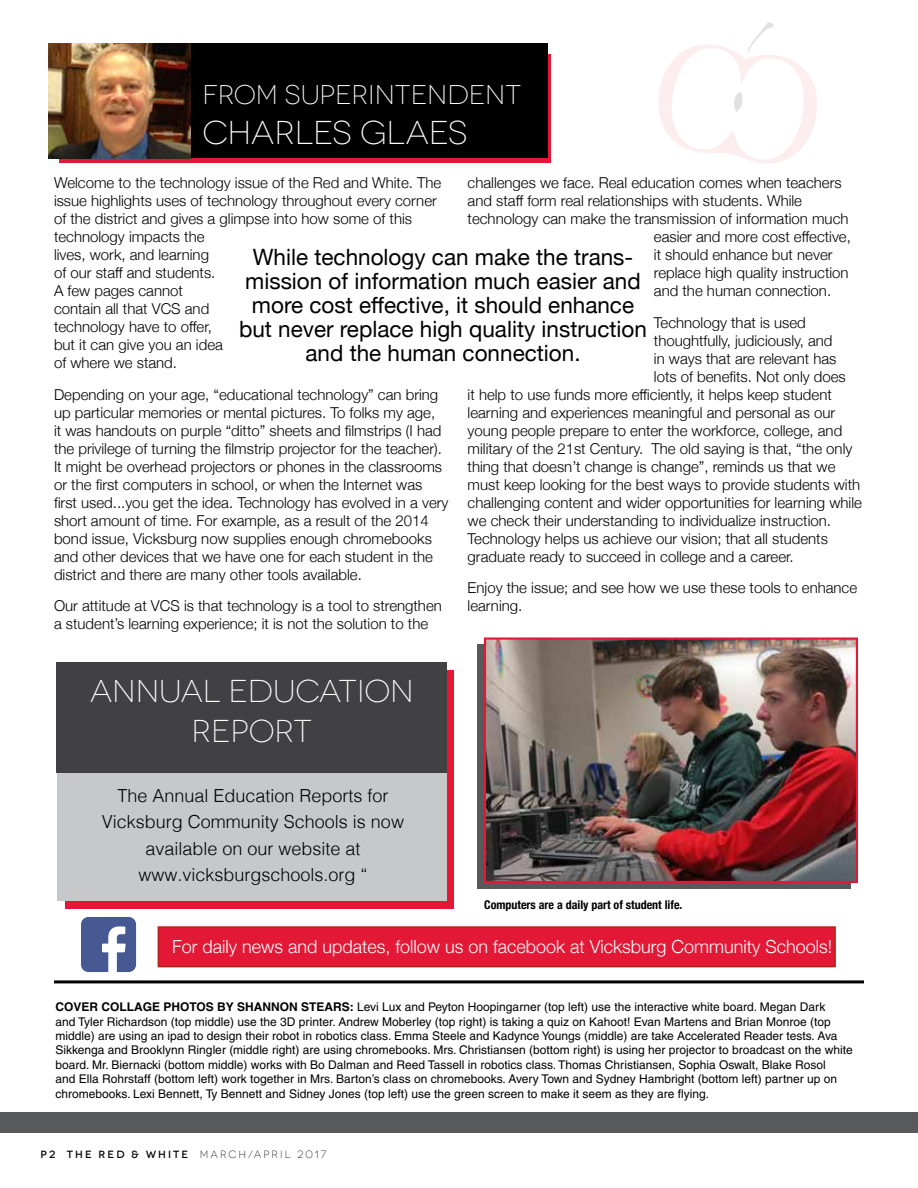
<style>
.page{position:relative;width:918px;height:1188px;background:#fff}
.page>*{position:absolute;margin:0;border:0;box-sizing:border-box;transform-origin:0 0}
.t1{font:300 33px "Novecentowide";letter-spacing:-.005em;color:#fff}
.t2{font:300 31.65px/40px "Novecentowide";letter-spacing:-.005em;color:#fff;text-align:center}
.t3{font:300 27px "Novecentowide";color:#fff}
.t4{font:22.5px/24px "Helvetica Neue";color:#000;text-align:center}
.t5{font:300 18px/26.5px "Helvetica";color:#000;text-align:center}
.t6{font:300 18px "Helvetica Neue";color:#fff}
.t7{font:300 15px/18px "Helvetica Neue";color:#000}
.t8{font:12px/14.4px "Helvetica";color:#000}
.t9{font:700 condensed 12px "Helvetica Neue";color:#000}
.t10{font:300 10.5px "Novecentowide";letter-spacing:.195em;color:#000}
.s1{font-weight:700}
.s2{font-weight:500}
</style>
<div class="page">
<div style="left:59px;top:54px;width:492px;height:108px;background:#e31837"></div>
<div style="left:48px;top:44px;width:500px;height:114px;background:#000"></div>
<div style="left:0;top:1112px;width:918px;height:21px;background:#58595b"></div>
<img style="left:48px;top:44px;width:143px;height:114px">
<div style="left:65px;top:670px;width:389px;height:239px;background:#e31837"></div>
<div style="left:57px;top:773px;width:390px;height:128px;background:#c7c8ca"></div>
<div style="left:57px;top:662px;width:390px;height:110px;background:#414042"></div>
<div style="left:477px;top:645px;width:373px;height:244px;background:#58595b"></div>
<img style="left:487px;top:640px;width:368px;height:240px">
<div style="left:484px;top:637px;width:374px;height:246px;border:2px solid #e31837"></div>
<hr style="left:54px;top:980px;width:810px;height:3px;background:#000">
<div style="left:158px;top:926px;width:678px;height:41px;background:#e31837;border:2px solid #b32317"></div>
<svg style="left:81px;top:917px;width:55px;height:55px"></svg>
<svg style="left:658px;top:22px;width:159px;height:141px"></svg>
<h3 class="t3" style="left:202px;top:79px;width:320px">FROM SUPERINTENDENT</h3>
<h1 class="t1" style="left:202px;top:113px;width:267px">CHARLES GLAES</h1>
<p class="t7" style="left:54px;top:173px;width:389px">Welcome to the technology issue of the Red and White. The issue highlights uses of technology throughout every corner of the district and gives a glimpse into how some of this technology impacts the<br>lives, work, and learning<br>of our staff and students.<br>A few pages cannot<br>contain all that VCS and<br>technology have to offer,<br>but it can give you an idea<br>of where we stand.</p>
<p class="t7" style="left:54px;top:384px;width:396px">Depending on your age, “educational technology” can bring up particular memories or mental pictures. To folks my age,<br>it was handouts on purple “ditto” sheets and filmstrips (I had the privilege of turning the filmstrip projector for the teacher).<br>It might be overhead projectors or phones in the classrooms or the first computers in school, or when the Internet was first used...you get the idea. Technology has evolved in a very short amount of time. For example, as a result of the 2014 bond issue, Vicksburg now supplies enough chromebooks and other devices that we have one for each student in the district and there are many other tools available.</p>
<p class="t7" style="left:54px;top:596px;width:389px">Our attitude at VCS is that technology is a tool to strengthen a student’s learning experience; it is not the solution to the</p>
<p class="t7" style="left:468px;top:173px;width:376px">challenges we face. Real education comes when teachers</p>
<p class="t7" style="left:468px;top:191px;width:336px">and staff form real relationships with students. While</p>
<p class="t7" style="left:468px;top:209px;width:382px">technology can make the transmission of information much</p>
<p class="t7" style="left:654px;top:227px;width:199px">easier and more cost effective,</p>
<p class="t7" style="left:654px;top:245px;width:180px">it should enhance but never</p>
<p class="t7" style="left:654px;top:263px;width:196px">replace high quality instruction</p>
<p class="t7" style="left:654px;top:281px;width:179px">and the human connection.</p>
<p class="t7" style="left:654px;top:312px;width:153px">Technology that is used</p>
<p class="t7" style="left:654px;top:330px;width:180px">thoughtfully, judiciously, and</p>
<p class="t7" style="left:654px;top:348px;width:184px">in ways that are relevant has</p>
<p class="t7" style="left:654px;top:366px;width:193px">lots of benefits. Not only does</p>
<p class="t7" style="left:468px;top:384px;width:366px">it help to use funds more efficiently, it helps keep student</p>
<p class="t7" style="left:468px;top:402px;width:369px">learning and experiences meaningful and personal as our</p>
<p class="t7" style="left:468px;top:420px;width:376px">young people prepare to enter the workforce, college, and</p>
<p class="t7" style="left:468px;top:438px;width:386px">military of the 21st Century. The old saying is that, “the only</p>
<p class="t7" style="left:468px;top:456px;width:369px">thing that doesn’t change is change”, reminds us that we</p>
<p class="t7" style="left:468px;top:474px;width:394px">must keep looking for the best ways to provide students with</p>
<p class="t7" style="left:468px;top:492px;width:396px">challenging content and wider opportunities for learning while</p>
<p class="t7" style="left:468px;top:510px;width:365px">we check their understanding to individualize instruction.</p>
<p class="t7" style="left:468px;top:528px;width:362px">Technology helps us achieve our vision; that all students</p>
<p class="t7" style="left:468px;top:546px;width:328px">graduate ready to succeed in college and a career.</p>
<p class="t7" style="left:468px;top:578px;width:391px">Enjoy the issue; and see how we use these tools to enhance learning.</p>
<h3 class="t4" style="left:239px;top:246px;width:410px">While technology can make the trans&shy;mission of information much easier and more cost effective, it should enhance but never replace high quality instruction and the human connection.</h3>
<h2 class="t2" style="left:90px;top:672px;width:326px">ANNUAL EDUCATION<br>REPORT</h2>
<p class="t5" style="left:102px;top:781px;width:304px">The Annual Education Reports for<br>Vicksburg Community Schools is now available on our website at www.vicksburgschools.org “</p>
<p class="t9" style="left:484px;top:895px;width:200px">Computers are a daily part of student life.</p>
<p class="t6" style="left:172px;top:932px;width:662px">For daily news and updates, follow us on facebook at Vicksburg Community Schools!</p>
<p class="t8" style="left:56px;top:1000px;width:799px"><span class="s1">COVER COLLAGE PHOTOS BY SHANNON STEARS:</span> Levi Lux and Peyton Hoopingarner (top left) use the interactive white board. Megan Dark<br>and Tyler Richardson (top middle) use the 3D printer. Andrew Moberley (top right) is taking a quiz on Kahoot! Evan Martens and Brian Monroe (top middle) are using an ipad to design their robot in robotics class. Emma Steele and Kadynce Youngs (middle) are take Accelerated Reader tests. Ava Sikkenga and Brooklynn Ringler (middle right) are using chromebooks. Mrs. Christiansen (bottom right) is using her projector to broadcast on the white board. Mr. Biernacki (bottom middle) works with Bo Dalman and Reed Tassell in robotics class. Thomas Christiansen, Sophia Oswalt, Blake Rosol<br>and Ella Rohrstaff (bottom left) work together in Mrs. Barton’s class on chromebooks. Avery Town and Sydney Hambright (bottom left) partner up on chromebooks. Lexi Bennett, Ty Bennett and Sidney Jones (top left) use the green screen to make it seem as they are flying.</p>
<p class="t10" style="left:40px;top:1148px;width:288px"><span class="s2">P2 THE RED &amp; WHITE</span> MARCH/APRIL 2017</p>
</div>
